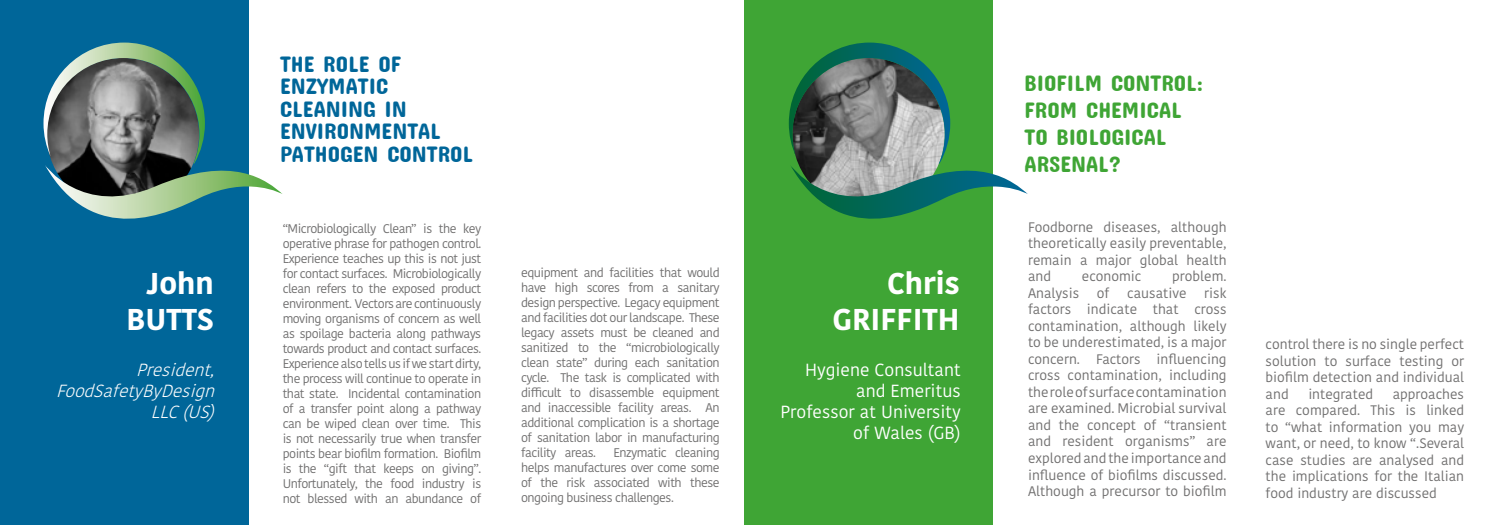
<style>
.page{position:relative;width:1489px;height:525px;background:#fff}
.page>*{position:absolute;margin:0;border:0;box-sizing:border-box;transform-origin:0 0}
.t1{font:700 30px/36px "Kohinoor Bangla";color:#fff;text-align:right}
.t2{font:22.5px/22.5px "Concert One";color:#069}
.t3{font:22.5px/27px "Concert One";color:#3fa535}
.t4{font:17.5px/21px "Kohinoor Bangla";color:#fff;text-align:right}
.t5{font:italic 300 17.5px "Kohinoor Bangla";color:#fff}
.t6{font:13.75px/16.5px "Kohinoor Bangla";color:#706f6f;text-align:justify}
.t7{font:12.5px/15px "Kohinoor Bangla";letter-spacing:-.04em;color:#706f6f;text-align:justify}
</style>
<div class="page">
<div style="left:0;top:0;width:248px;height:524px;background:#069"></div>
<div style="left:744px;top:0;width:248px;height:524px;background:#3fa535"></div>
<svg style="left:43px;top:43px;width:240px;height:207px"></svg>
<svg style="left:788px;top:43px;width:239px;height:207px"></svg>
<h1 class="t1" style="left:126px;top:264px;width:89px">John<br>BUTTS</h1>
<h3 class="t5" style="left:136px;top:357px;width:86px">President,</h3>
<h3 class="t5" style="left:56px;top:378px;width:166px">FoodSafetyByDesign</h3>
<h3 class="t5" style="left:151px;top:399px;width:66px">LLC(US)</h3>
<h2 class="t2" style="left:280px;top:52px;width:195px">THE ROLE OF<br>ENZYMATIC<br>CLEANING IN<br>ENVIRONMENTAL<br>PATHOGEN CONTROL</h2>
<p class="t7" style="left:283px;top:220px;width:200px">“Microbiologically Clean” is the key operative phrase for pathogen control.<br>Experience teaches up this is not just for contact surfaces. Microbiologically clean refers to the exposed product environment. Vectors are continuously moving organisms of concern as well as spoilage bacteria along pathways towards product and contact surfaces.<br>Experience also tells us if we start dirty, the process will continue to operate in that state. Incidental contamination of a transfer point along a pathway can be wiped clean over time. This is not necessarily true when transfer points bear biofilm formation. Biofilm is the “gift that keeps on giving”.<br>Unfortunately, the food industry is not blessed with an abundance of</p>
<p class="t7" style="left:521px;top:264px;width:200px">equipment and facilities that would have high scores from a sanitary design perspective. Legacy equipment and facilities dot our landscape. These legacy assets must be cleaned and sanitized to the “microbiologically clean state” during each sanitation cycle. The task is complicated with difficult to disassemble equipment and inaccessible facility areas. An additional complication is a shortage of sanitation labor in manufacturing facility areas.</p>
<p class="t7" style="left:521px;top:444px;width:200px;text-indent:92px">Enzymatic cleaning helps manufactures over come some of the risk associated with these ongoing business challenges.</p>
<h1 class="t1" style="left:832px;top:264px;width:129px">Chris<br>GRIFFITH</h1>
<h3 class="t4" style="left:780px;top:359px;width:182px">Hygiene Consultant and Emeritus<br>Professor at University of Wales (GB)</h3>
<h2 class="t3" style="left:1024px;top:68px;width:180px">BIOFILM CONTROL:<br>FROM CHEMICAL<br>TO BIOLOGICAL<br>ARSENAL?</h2>
<p class="t6" style="left:1027px;top:218px;width:200px">Foodborne diseases, although theoretically easily preventable, remain a major global health and</p>
<p class="t6" style="left:1081px;top:268px;width:61px">economic</p>
<p class="t6" style="left:1172px;top:268px;width:56px">problem.</p>
<p class="t6" style="left:1027px;top:284px;width:53px">Analysis</p>
<p class="t6" style="left:1096px;top:284px;width:14px">of</p>
<p class="t6" style="left:1127px;top:284px;width:61px">causative</p>
<p class="t6" style="left:1027px;top:284px;width:200px;text-indent:176px">risk factors indicate that cross contamination, although likely to be underestimated, is a major concern. Factors influencing cross contamination, including the role of surface contamination are examined. Microbial survival and the concept of “transient and resident organisms” are explored and the importance and influence of biofilms discussed.<br>Although a precursor to biofilm</p>
<p class="t6" style="left:1265px;top:335px;width:200px">control there is no single perfect solution to surface testing or biofilm detection and individual and</p>
<p class="t6" style="left:1308px;top:385px;width:66px">integrated</p>
<p class="t6" style="left:1265px;top:385px;width:200px;text-indent:127px">approaches are compared. This is linked to “what information you may want, or need, to know “.Several case studies are analysed and the implications for the Italian food industry are discussed</p>
</div>
